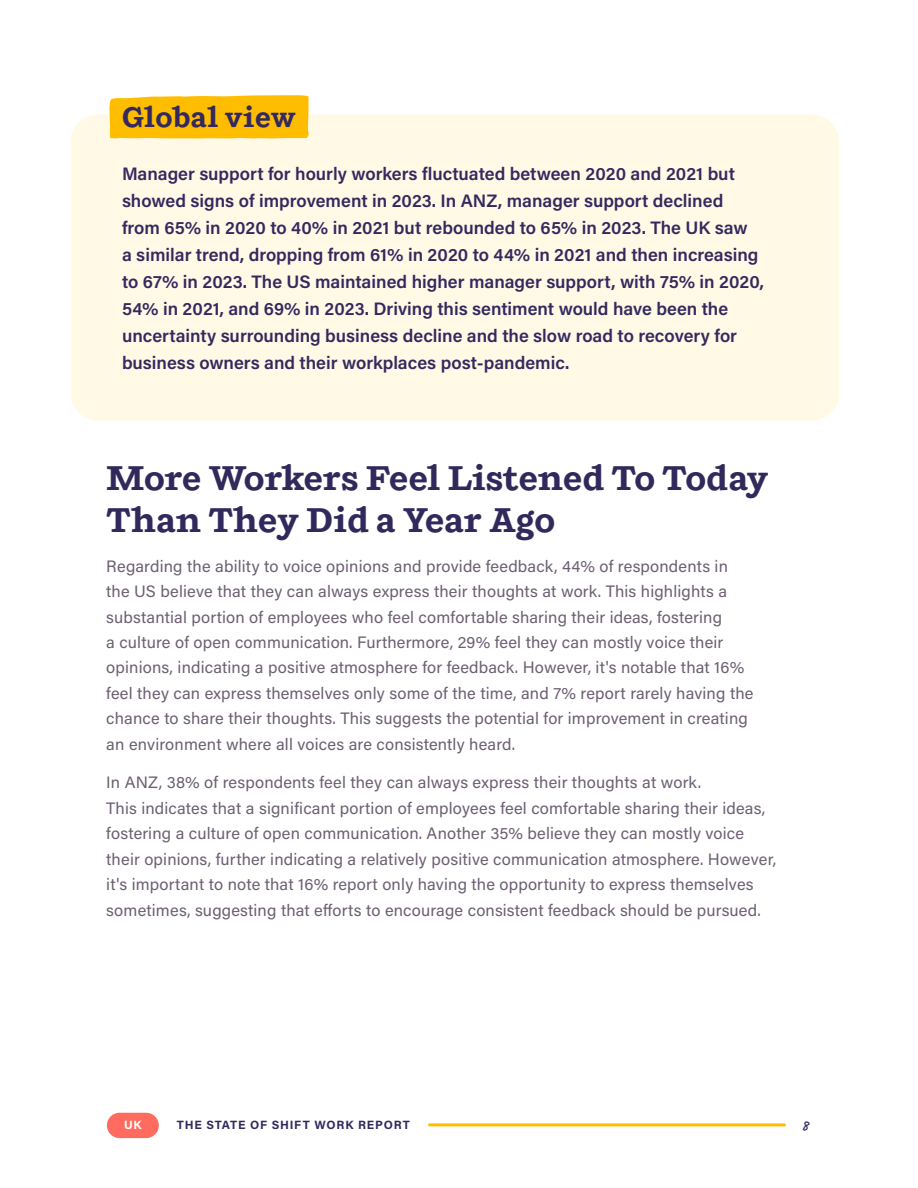
<style>
.page{position:relative;width:918px;height:1188px;background:#fff}
.page>*{position:absolute;margin:0;border:0;box-sizing:border-box;transform-origin:0 0}
.t1{font:700 34.5px/42px "Shift";color:#31295b}
.t2{font:700 28.5px "Shift";letter-spacing:.01em;color:#33295e}
.t3{font:600 18px/27px "Acumin Pro";color:#33295e}
.t4{font:16.5px/25.5px "Acumin Pro";letter-spacing:.01em;color:#6c5f72}
.t5{font:700 15px "Caveat";color:#33295e}
.t6{font:700 12px "Acumin Pro";letter-spacing:.07em;color:#33295e}
.t7{font:700 12px "Acumin Pro";color:#fff}
</style>
<div class="page">
<div style="left:107px;top:1113px;width:52px;height:25px;background:#ff6b5e;border-radius:13px"></div>
<hr style="left:429px;top:1123px;width:356px;height:3px;background:#ffbd00">
<div style="left:71px;top:115px;width:768px;height:305px;background:#fff9e6;border-radius:27px"></div>
<div style="left:109px;top:95px;width:200px;height:43px;background:#ffbd00"></div>
<h2 class="t2" style="left:122px;top:99px;width:175px">Global view</h2>
<p class="t3" style="left:122px;top:159px;width:643px">Manager support for hourly workers fluctuated between 2020 and 2021 but showed signs of improvement in 2023. In ANZ, manager support declined from 65% in 2020 to 40% in 2021 but rebounded to 65% in 2023. The UK saw<br>a similar trend, dropping from 61% in 2020 to 44% in 2021 and then increasing to 67% in 2023. The US maintained higher manager support, with 75% in 2020, 54% in 2021, and 69% in 2023. Driving this sentiment would have been the uncertainty surrounding business decline and the slow road to recovery for business owners and their workplaces post-pandemic.</p>
<h1 class="t1" style="left:106px;top:458px;width:664px">More Workers Feel Listened To Today<br>Than They Did a Year Ago</h1>
<p class="t4" style="left:106px;top:552px;width:649px">Regarding the ability to voice opinions and provide feedback, 44% of respondents in the US believe that they can always express their thoughts at work. This highlights a substantial portion of employees who feel comfortable sharing their ideas, fostering<br>a culture of open communication. Furthermore, 29% feel they can mostly voice their opinions, indicating a positive atmosphere for feedback. However, it's notable that 16% feel they can express themselves only some of the time, and 7% report rarely having the chance to share their thoughts. This suggests the potential for improvement in creating an environment where all voices are consistently heard.</p>
<p class="t4" style="left:106px;top:769px;width:672px">In ANZ, 38% of respondents feel they can always express their thoughts at work.<br>This indicates that a significant portion of employees feel comfortable sharing their ideas, fostering a culture of open communication. Another 35% believe they can mostly voice their opinions, further indicating a relatively positive communication atmosphere. However, it's important to note that 16% report only having the opportunity to express themselves sometimes, suggesting that efforts to encourage consistent feedback should be pursued.</p>
<p class="t7" style="left:124px;top:1117px;width:19px">UK</p>
<p class="t6" style="left:177px;top:1117px;width:234px">THE STATE OF SHIFT WORK REPORT</p>
<p class="t5" style="left:801px;top:1115px;width:8px">8</p>
</div>
